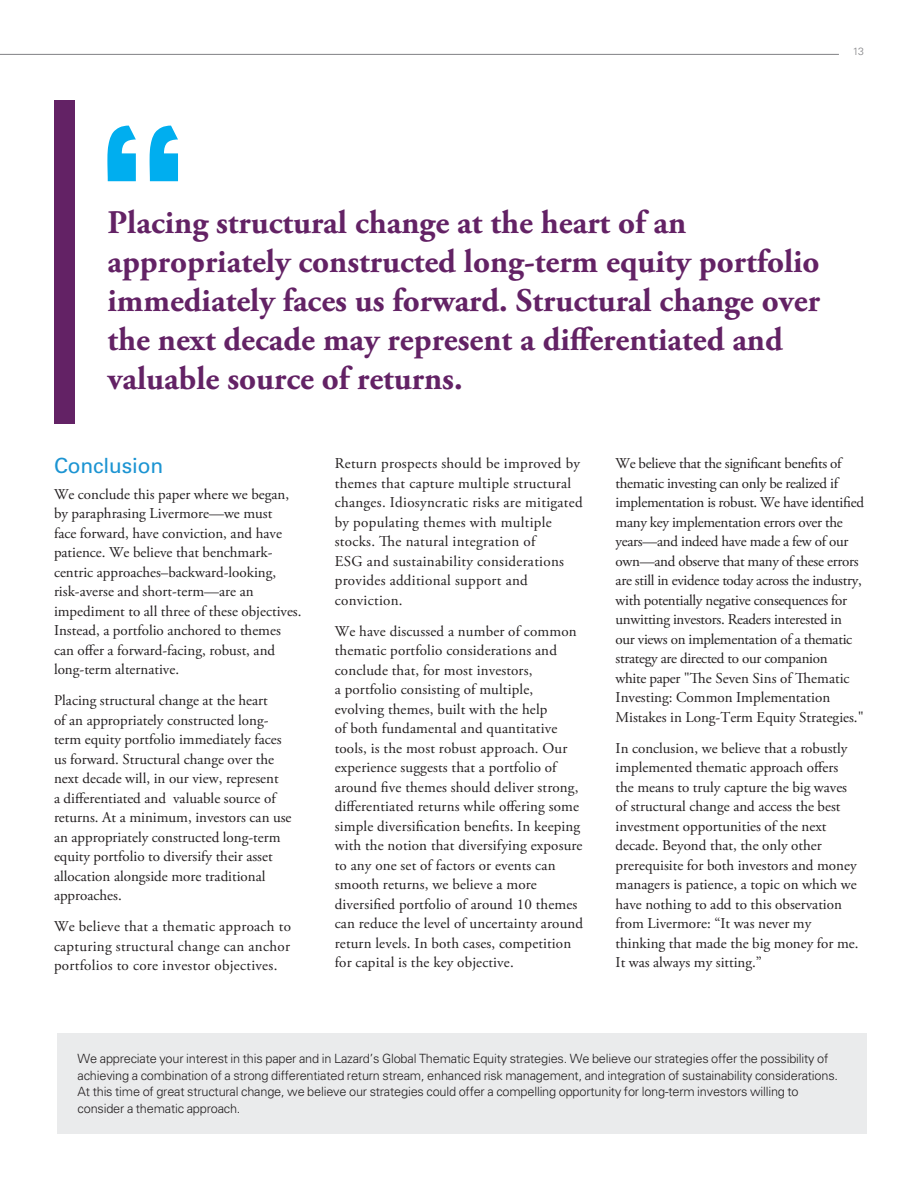
<style>
.page{position:relative;width:918px;height:1188px;background:#fff}
.page>*{position:absolute;margin:0;border:0;box-sizing:border-box;transform-origin:0 0}
.t1{font:700 33px/39px "Adobe Garamond Pro";color:#632265}
.t2{font:21px "Univers LT Std";letter-spacing:-.01em;color:#1c94d2}
.t3{font:15px/19.5px "Adobe Garamond Pro";color:#231f20}
.t4{font:15px/19.5px "Adobe Garamond Pro";letter-spacing:-.02em;color:#231f20}
.t5{font:15px/19.5px "Adobe Garamond Pro";letter-spacing:.02em;color:#231f20}
.t6{font:300 12.75px/16.5px "Univers LT Std";letter-spacing:-.015em;color:#231f20}
.t7{font:300 10.5px "Univers LT Std";color:#808083}
</style>
<div class="page">
<hr style="left:0;top:54px;width:839px;height:1px;background:#808083">
<div style="left:57px;top:1033px;width:810px;height:101px;background:#eaebec"></div>
<svg style="left:107px;top:126px;width:71px;height:55px"></svg>
<div style="left:54px;top:100px;width:21px;height:324px;background:#632265"></div>
<p class="t7" style="left:853px;top:44px;width:13px">13</p>
<h1 class="t1" style="left:107px;top:203px;width:714px">Placing structural change at the heart of an appropriately constructed long-term equity portfolio immediately faces us forward. Structural change over the next decade may represent a differentiated and valuable source of returns.</h1>
<h2 class="t2" style="left:54px;top:453px;width:111px">Conclusion</h2>
<p class="t3" style="left:54px;top:485px;width:249px">We conclude this paper where we began, by paraphrasing Livermore—we must<br>face forward, have conviction, and have patience. We believe that benchmark&shy;centric approaches–backward-looking, risk-averse and short-term—are an impediment to all three of these objectives.<br>Instead, a portfolio anchored to themes can offer a forward-facing, robust, and long-term alternative.</p>
<p class="t3" style="left:54px;top:691px;width:239px">Placing structural change at the heart<br>of an appropriately constructed long&shy;term equity portfolio immediately faces us forward. Structural change over the next decade will, in our view, represent<br>a differentiated and valuable source of returns. At a minimum, investors can use an appropriately constructed long-term equity portfolio to diversify their asset allocation alongside more traditional approaches.</p>
<p class="t3" style="left:54px;top:917px;width:239px;text-align:justify">We believe that a thematic approach to capturing structural change can anchor portfolios to core investor objectives.</p>
<p class="t5" style="left:335px;top:454px;width:249px">Return prospects should be improved by themes that capture multiple structural changes. Idiosyncratic risks are mitigated by populating themes with multiple stocks. The natural integration of<br>ESG and sustainability considerations provides additional support and conviction.</p>
<p class="t3" style="left:335px;top:622px;width:250px">We have discussed a number of common thematic portfolio considerations and conclude that, for most investors,<br>a portfolio consisting of multiple, evolving themes, built with the help<br>of both fundamental and quantitative tools, is the most robust approach. Our experience suggests that a portfolio of around five themes should deliver strong, differentiated returns while offering some simple diversification benefits. In keeping with the notion that diversifying exposure to any one set of factors or events can smooth returns, we believe a more diversified portfolio of around 10 themes can reduce the level of uncertainty around return levels. In both cases, competition for capital is the key objective.</p>
<p class="t4" style="left:616px;top:454px;width:250px">We believe that the significant benefits of thematic investing can only be realized if implementation is robust. We have identified many key implementation errors over the years—and indeed have made a few of our own—and observe that many of these errors are still in evidence today across the industry, with potentially negative consequences for unwitting investors. Readers interested in our views on implementation of a thematic strategy are directed to our companion<br>white paper "The Seven Sins of Thematic Investing: Common Implementation Mistakes in Long-Term Equity Strategies."</p>
<p class="t3" style="left:616px;top:739px;width:244px">In conclusion, we believe that a robustly implemented thematic approach offers the means to truly capture the big waves of structural change and access the best investment opportunities of the next decade. Beyond that, the only other prerequisite for both investors and money managers is patience, a topic on which we have nothing to add to this observation from Livermore: “It was never my thinking that made the big money for me.<br>It was always my sitting.”</p>
<p class="t6" style="left:78px;top:1050px;width:762px">We appreciate your interest in this paper and in Lazard’s Global Thematic Equity strategies. We believe our strategies offer the possibility of achieving a combination of a strong differentiated return stream, enhanced risk management, and integration of sustainability considerations.<br>At this time of great structural change, we believe our strategies could offer a compelling opportunity for long-term investors willing to consider a thematic approach.</p>
</div>
